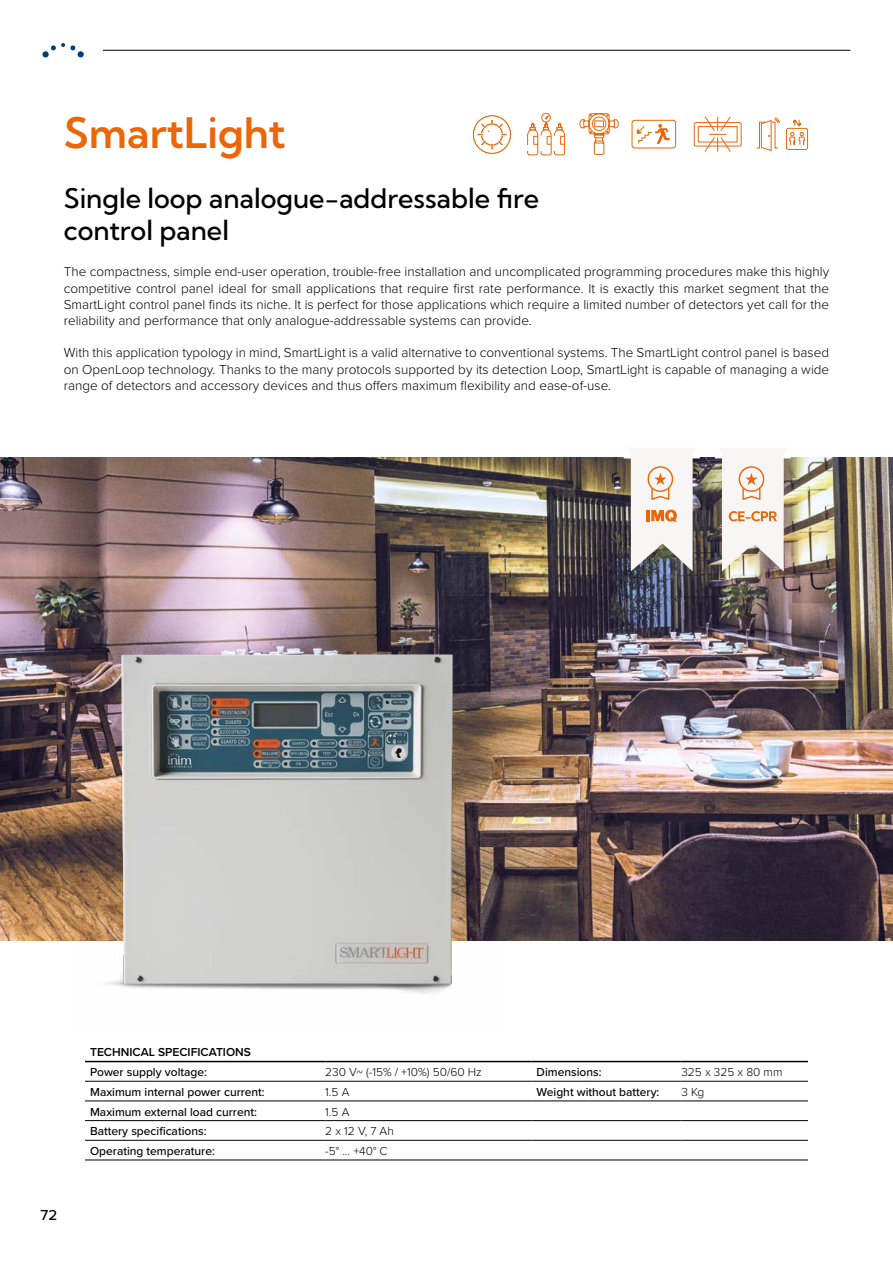
<style>
.page{position:relative;width:893px;height:1263px;background:#fff}
.page>*{position:absolute;margin:0;border:0;box-sizing:border-box;transform-origin:0 0}
.t1{font:42px "Kumbh Sans";color:#ec6608}
.t2{font:27px/31.5px "Kumbh Sans";color:#000}
.t3{font:500 15px "Proxima Nova";color:#000}
.t4{font:300 13.5px/16.2px "Proxima Nova";color:#000;text-align:justify}
.t5{font:500 12px "Proxima Nova";color:#000}
.t6{font:300 12px "Proxima Nova";color:#000}
.t7{font:600 12px "Proxima Nova";color:#000}
</style>
<div class="page">
<img style="left:0;top:458px;width:893px;height:482px">
<img style="left:77px;top:610px;width:422px;height:384px">
<svg style="left:579px;top:113px;width:40px;height:42px"></svg>
<svg style="left:527px;top:113px;width:38px;height:43px"></svg>
<div style="left:632px;top:120px;width:44px;height:28px;border:1px solid #ec6608;border-radius:3px"></div>
<svg style="left:636px;top:124px;width:34px;height:20px"></svg>
<svg style="left:694px;top:123px;width:47px;height:23px"></svg>
<div style="left:694px;top:122px;width:47px;height:24px;border:1px solid #ec6608;border-radius:2px"></div>
<div style="left:698px;top:126px;width:39px;height:16px;background:#fff;border:1px solid #ec6608"></div>
<svg style="left:704px;top:116px;width:27px;height:36px"></svg>
<svg style="left:756px;top:117px;width:24px;height:34px"></svg>
<svg style="left:786px;top:119px;width:22px;height:31px"></svg>
<svg style="left:473px;top:116px;width:37px;height:37px"></svg>
<div style="left:473px;top:115px;width:38px;height:39px;border:1px solid #ec6608;border-radius:50%"></div>
<svg style="left:478px;top:120px;width:28px;height:29px"></svg>
<svg style="left:43px;top:43px;width:41px;height:14px"></svg>
<hr style="left:103px;top:50px;width:747px;height:1px;background:#000">
<hr style="left:85px;top:1081px;width:240px;height:1px;background:#000">
<hr style="left:325px;top:1081px;width:206px;height:1px;background:#000">
<hr style="left:681px;top:1081px;width:127px;height:1px;background:#000">
<hr style="left:531px;top:1081px;width:150px;height:1px;background:#000">
<hr style="left:85px;top:1101px;width:240px;height:1px;background:#000">
<hr style="left:85px;top:1061px;width:240px;height:1px;background:#000">
<hr style="left:325px;top:1061px;width:206px;height:1px;background:#000">
<hr style="left:531px;top:1061px;width:150px;height:1px;background:#000">
<hr style="left:681px;top:1061px;width:127px;height:1px;background:#000">
<hr style="left:325px;top:1101px;width:206px;height:1px;background:#000">
<hr style="left:681px;top:1101px;width:127px;height:1px;background:#000">
<hr style="left:531px;top:1101px;width:150px;height:1px;background:#000">
<hr style="left:85px;top:1120px;width:240px;height:1px;background:#000">
<hr style="left:325px;top:1120px;width:206px;height:1px;background:#000">
<hr style="left:681px;top:1120px;width:127px;height:1px;background:#000">
<hr style="left:531px;top:1120px;width:150px;height:1px;background:#000">
<hr style="left:85px;top:1140px;width:240px;height:1px;background:#000">
<hr style="left:325px;top:1140px;width:206px;height:1px;background:#000">
<hr style="left:681px;top:1140px;width:127px;height:1px;background:#000">
<hr style="left:531px;top:1140px;width:150px;height:1px;background:#000">
<hr style="left:85px;top:1160px;width:240px;height:1px;background:#000">
<hr style="left:325px;top:1160px;width:206px;height:1px;background:#000">
<hr style="left:681px;top:1160px;width:127px;height:1px;background:#000">
<hr style="left:531px;top:1160px;width:150px;height:1px;background:#000">
<img style="left:627px;top:448px;width:69px;height:123px">
<svg style="left:648px;top:466px;width:25px;height:34px"></svg>
<svg style="left:651px;top:510px;width:26px;height:12px"></svg>
<hr style="left:646px;top:510px;width:4px;height:11px;background:#ec6608">
<img style="left:718px;top:448px;width:69px;height:123px">
<svg style="left:739px;top:466px;width:25px;height:34px"></svg>
<svg style="left:729px;top:511px;width:48px;height:10px"></svg>
<h1 class="t1" style="left:64px;top:106px;width:223px">SmartLight</h1>
<h2 class="t2" style="left:64px;top:182px;width:477px">Single loop analogue-addressable fire control panel</h2>
<p class="t4" style="left:64px;top:263px;width:767px">The compactness, simple end-user operation, trouble-free installation and uncomplicated programming procedures make this highly competitive control panel ideal for small applications that require first rate performance. It is exactly this market segment that the SmartLight control panel finds its niche. It is perfect for those applications which require a limited number of detectors yet call for the reliability and performance that only analogue-addressable systems can provide.</p>
<p class="t4" style="left:64px;top:344px;width:767px">With this application typology in mind, SmartLight is a valid alternative to conventional systems. The SmartLight control panel is based on OpenLoop technology. Thanks to the many protocols supported by its detection Loop, SmartLight is capable of managing a wide range of detectors and accessory devices and thus offers maximum flexibility and ease-of-use.</p>
<p class="t3" style="left:41px;top:1204px;width:18px">72</p>
<p class="t7" style="left:90px;top:1043px;width:162px">TECHNICAL SPECIFICATIONS</p>
<p class="t5" style="left:90px;top:1063px;width:118px">Power supply voltage:</p>
<p class="t6" style="left:325px;top:1063px;width:158px">230 V~ (-15% / +10%) 50/60 Hz</p>
<p class="t5" style="left:537px;top:1063px;width:66px">Dimensions:</p>
<p class="t6" style="left:681px;top:1063px;width:103px">325 x 325 x 80 mm</p>
<p class="t5" style="left:90px;top:1083px;width:176px">Maximum internal power current:</p>
<p class="t6" style="left:325px;top:1083px;width:26px">1.5 A</p>
<p class="t5" style="left:537px;top:1083px;width:124px">Weight without battery:</p>
<p class="t6" style="left:681px;top:1083px;width:25px">3 Kg</p>
<p class="t5" style="left:90px;top:1102px;width:168px">Maximum external load current:</p>
<p class="t6" style="left:325px;top:1102px;width:26px">1.5 A</p>
<p class="t5" style="left:90px;top:1122px;width:118px">Battery specifications:</p>
<p class="t6" style="left:325px;top:1122px;width:70px">2 x 12 V, 7 Ah</p>
<p class="t5" style="left:90px;top:1142px;width:126px">Operating temperature:</p>
<p class="t6" style="left:325px;top:1142px;width:64px">-5° ... +40° C</p>
</div>
